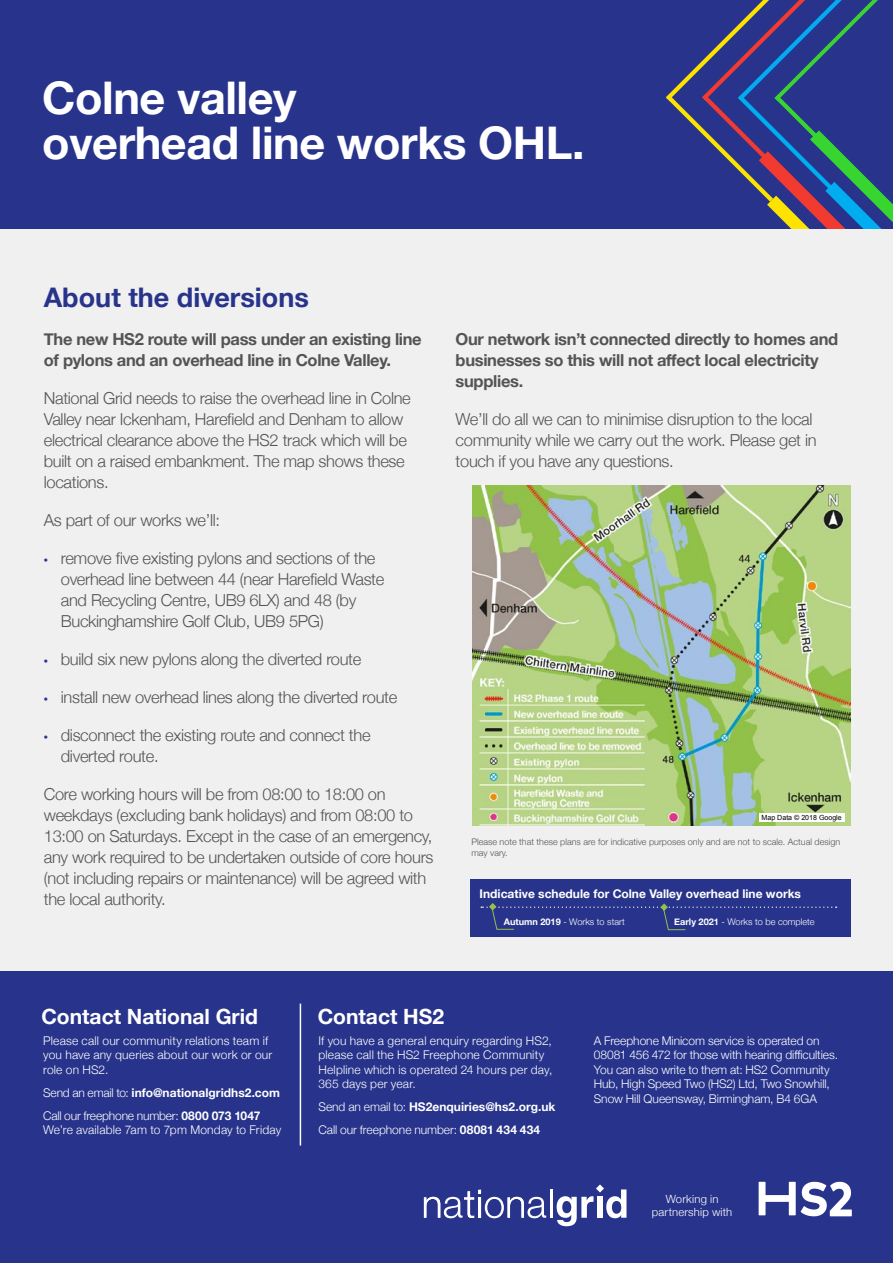
<style>
.page{position:relative;width:893px;height:1263px;background:#fff}
.page>*{position:absolute;margin:0;border:0;box-sizing:border-box;transform-origin:0 0}
.t1{font:700 45px/45px "Helvetica Neue";letter-spacing:-.01em;color:#fff}
.t2{font:700 27px "Helvetica Neue";color:#28348b}
.t3{font:700 21px "Helvetica Neue";color:#fff}
.t4{font:300 16.5px/21px "Helvetica Neue";letter-spacing:-.02em;color:#555454}
.t5{font:700 16.5px/21px "Helvetica Neue";letter-spacing:-.02em;color:#555454}
.t6{font:300 12px/14.4px "Helvetica Neue";color:#fff}
.t7{font:700 12px "Helvetica Neue";color:#fff}
.t8{font:300 11.25px/13.5px "Helvetica Neue";letter-spacing:.02em;color:#fff;text-align:center}
.t9{font:300 9.15px "Helvetica Neue";color:#fff}
.t10{font:300 9px/10.8px "Helvetica Neue";color:#555454}
.t11{font:7.05px "Arial";color:#000}
.s1{font-family:"Myriad Pro";font-weight:400;font-size:15px;color:#28348b}
.s2{font-weight:700}
</style>
<div class="page">
<div style="left:0;top:0;width:893px;height:230px;background:#28348b"></div>
<svg style="left:666px;top:0;width:227px;height:230px"></svg>
<div style="left:0;top:230px;width:893px;height:1033px;background:#f0f0f0"></div>
<div style="left:470px;top:879px;width:380px;height:57px;background:#28348b"></div>
<svg style="left:481px;top:903px;width:356px;height:27px"></svg>
<div style="left:0;top:972px;width:893px;height:291px;background:#28348b"></div>
<svg style="left:759px;top:1182px;width:93px;height:34px"></svg>
<svg style="left:424px;top:1189px;width:122px;height:29px"></svg>
<hr style="left:550px;top:1189px;width:3px;height:29px;background:#fff">
<svg style="left:557px;top:1184px;width:69px;height:42px"></svg>
<hr style="left:300px;top:1003px;width:1px;height:142px;background:#fff">
<img style="left:472px;top:485px;width:378px;height:340px">
<div style="left:759px;top:813px;width:86px;height:8px;background:#fff"></div>
<h1 class="t1" style="left:42px;top:77px;width:544px">Colne valley<br>overhead line works OHL.</h1>
<h2 class="t2" style="left:44px;top:277px;width:267px">About the diversions</h2>
<p class="t5" style="left:44px;top:329px;width:379px">The new HS2 route will pass under an existing line of pylons and an overhead line in Colne Valley.</p>
<p class="t4" style="left:44px;top:386px;width:368px">National Grid needs to raise the overhead line in Colne Valley near Ickenham, Harefield and Denham to allow electrical clearance above the HS2 track which will be built on a raised embankment. The map shows these locations.</p>
<p class="t4" style="left:44px;top:508px;width:178px">As part of our works we’ll:</p>
<p class="t4" style="left:61px;top:546px;width:325px;text-indent:-17px"><span class="s1">•</span> remove five existing pylons and sections of the overhead line between 44 (near Harefield Waste and Recycling Centre, UB9 6LX) and 48 (by Buckinghamshire Golf Club, UB9 5PG)</p>
<p class="t4" style="left:44px;top:647px;width:319px"><span class="s1">•</span> build six new pylons along the diverted route</p>
<p class="t4" style="left:44px;top:685px;width:355px"><span class="s1">•</span> install new overhead lines along the diverted route</p>
<p class="t4" style="left:61px;top:723px;width:311px;text-indent:-17px"><span class="s1">•</span> disconnect the existing route and connect the diverted route.</p>
<p class="t4" style="left:44px;top:783px;width:391px">Core working hours will be from 08:00 to 18:00 on weekdays (excluding bank holidays) and from 08:00 to 13:00 on Saturdays. Except in the case of an emergency, any work required to be undertaken outside of core hours (not including repairs or maintenance) will be agreed with the local authority.</p>
<p class="t5" style="left:456px;top:329px;width:384px">Our network isn’t connected directly to homes and businesses so this will not affect local electricity supplies.</p>
<p class="t4" style="left:456px;top:408px;width:362px">We’ll do all we can to minimise disruption to the local community while we carry out the work. Please get in touch if you have any questions.</p>
<p class="t11" style="left:762px;top:812px;width:82px">Map Data © 2018 Google</p>
<p class="t10" style="left:471px;top:836px;width:370px">Please note that these plans are for indicative purposes only and are not to scale. Actual design may vary.</p>
<p class="t7" style="left:480px;top:884px;width:323px">Indicative schedule for Colne Valley overhead line works</p>
<p class="t9" style="left:504px;top:914px;width:122px"><span class="s2">Autumn 2019</span> - Works to start</p>
<p class="t9" style="left:674px;top:914px;width:142px"><span class="s2">Early 2021</span> - Works to be complete</p>
<p class="t3" style="left:41px;top:1000px;width:218px">Contact National Grid</p>
<p class="t6" style="left:43px;top:1032px;width:231px">Please call our community relations team if you have any queries about our work or our role on HS2.</p>
<p class="t6" style="left:43px;top:1080px;width:238px;line-height:23px">Send an email to: <span class="s2">info@nationalgridhs2.com<br></span>Call our freephone number: <span class="s2">0800 073 1047</span></p>
<p class="t6" style="left:43px;top:1122px;width:240px">We’re available 7am to 7pm Monday to Friday</p>
<p class="t3" style="left:318px;top:1000px;width:128px">Contact HS2</p>
<p class="t6" style="left:318px;top:1032px;width:235px">If you have a general enquiry regarding HS2, please call the HS2 Freephone Community Helpline which is operated 24 hours per day, 365 days per year.</p>
<p class="t6" style="left:318px;top:1094px;width:238px;line-height:23px">Send an email to: <span class="s2">HS2enquiries@hs2.org.uk<br></span>Call our freephone number: <span class="s2">08081 434 434</span></p>
<p class="t6" style="left:594px;top:1033px;width:246px">A Freephone Minicom service is operated on 08081 456 472 for those with hearing difficulties.<br>You can also write to them at: HS2 Community Hub, High Speed Two (HS2) Ltd, Two Snowhill, Snow Hill Queensway, Birmingham, B4 6GA</p>
<p class="t8" style="left:652px;top:1191px;width:82px">Working in partnership with</p>
</div>
